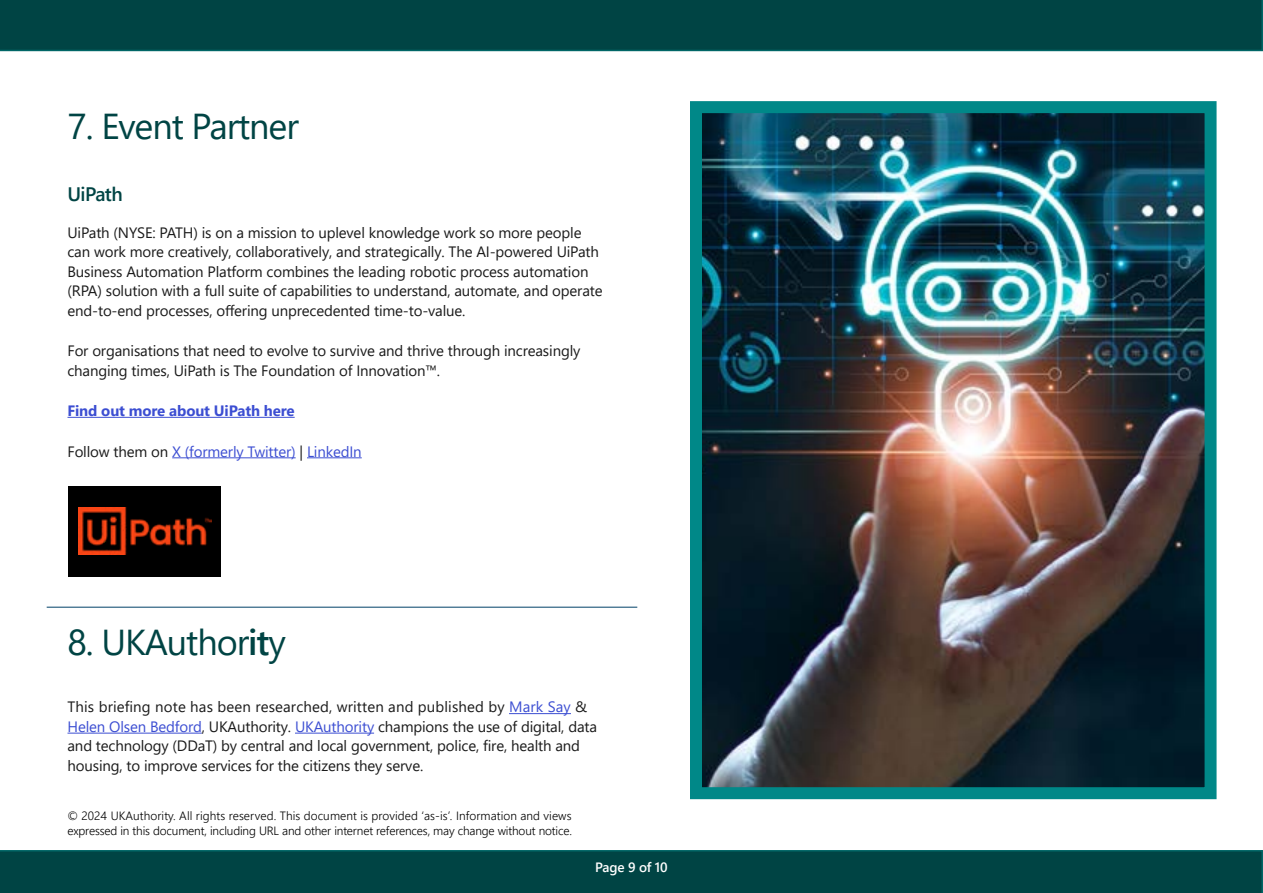
<style>
.page{position:relative;width:1263px;height:893px;background:#fff}
.page>*{position:absolute;margin:0;border:0;box-sizing:border-box;transform-origin:0 0}
.t1{font:36px "Segoe UI";letter-spacing:-.03em;color:#044}
.t2{font:600 19.5px "Segoe UI";letter-spacing:-.03em;color:#044}
.t3{font:15px/19.5px "Segoe UI";letter-spacing:-.01em;color:#1a1a1a}
.t4{font:15px "Segoe UI";letter-spacing:-.01em;color:#3c4ed2}
.t5{font:700 15px "Segoe UI";letter-spacing:-.01em;color:#3c4ed2}
.t6{font:600 13.5px "Segoe UI";letter-spacing:-.01em;color:#fff}
.t7{font:300 12px/15px "Segoe UI";letter-spacing:-.01em;color:#000}
.s1{color:#1a1a1a}
.s2{font-weight:600}
.s3{color:#3c4ed2}
</style>
<div class="page">
<div style="left:0;top:850px;width:1263px;height:43px;background:#044"></div>
<div style="left:0;top:0;width:1263px;height:51px;background:#044"></div>
<hr style="left:68px;top:417px;width:227px;height:1px;background:#3c4ed2">
<hr style="left:172px;top:457px;width:124px;height:1px;background:#3c4ed2">
<hr style="left:307px;top:457px;width:55px;height:1px;background:#3c4ed2">
<hr style="left:509px;top:713px;width:62px;height:1px;background:#3c4ed2">
<hr style="left:68px;top:733px;width:134px;height:1px;background:#3c4ed2">
<hr style="left:295px;top:733px;width:79px;height:1px;background:#3c4ed2">
<div style="left:68px;top:486px;width:153px;height:91px;background:#000"></div>
<img style="left:78px;top:507px;width:134px;height:48px">
<img style="left:703px;top:114px;width:500px;height:672px">
<div style="left:690px;top:101px;width:526px;height:698px;border:12px solid #088"></div>
<hr style="left:47px;top:607px;width:590px;height:1px;background:#004167">
<h1 class="t1" style="left:68px;top:92px;width:233px">7. Event Partner</h1>
<h2 class="t2" style="left:68px;top:176px;width:57px">UiPath</h2>
<p class="t3" style="left:68px;top:221px;width:537px">UiPath (NYSE: PATH) is on a mission to uplevel knowledge work so more people can work more creatively, collaboratively, and strategically. The AI-powered UiPath Business Automation Platform combines the leading robotic process automation (RPA) solution with a full suite of capabilities to understand, automate, and operate end-to-end processes, offering unprecedented time-to-value.</p>
<p class="t3" style="left:68px;top:340px;width:514px">For organisations that need to evolve to survive and thrive through increasingly changing times, UiPath is The Foundation of Innovation™.</p>
<p class="t5" style="left:68px;top:397px;width:229px">Find out more about UiPath here</p>
<p class="t4" style="left:68px;top:437px;width:296px"><span class="s1">Follow them on</span> X (formerly Twitter) <span class="s1">|</span> LinkedIn</p>
<h1 class="t1" style="left:68px;top:608px;width:220px">8. UKAuthor<span class="s2">it</span>y</h1>
<p class="t3" style="left:68px;top:696px;width:531px">This briefing note has been researched, written and published by <span class="s3">Mark Say</span> &amp; <span class="s3">Helen Olsen Bedford</span>, UKAuthority. <span class="s3">UKAuthority</span> champions the use of digital, data and technology (DDaT) by central and local government, police, fire, health and housing, to improve services for the citizens they serve.</p>
<p class="t7" style="left:67px;top:807px;width:506px">© 2024 UKAuthority. All rights reserved. This document is provided ‘as-is’. Information and views expressed in this document, including URL and other internet references, may change without notice.</p>
<p class="t6" style="left:595px;top:855px;width:74px">Page 9 of 10</p>
</div>
